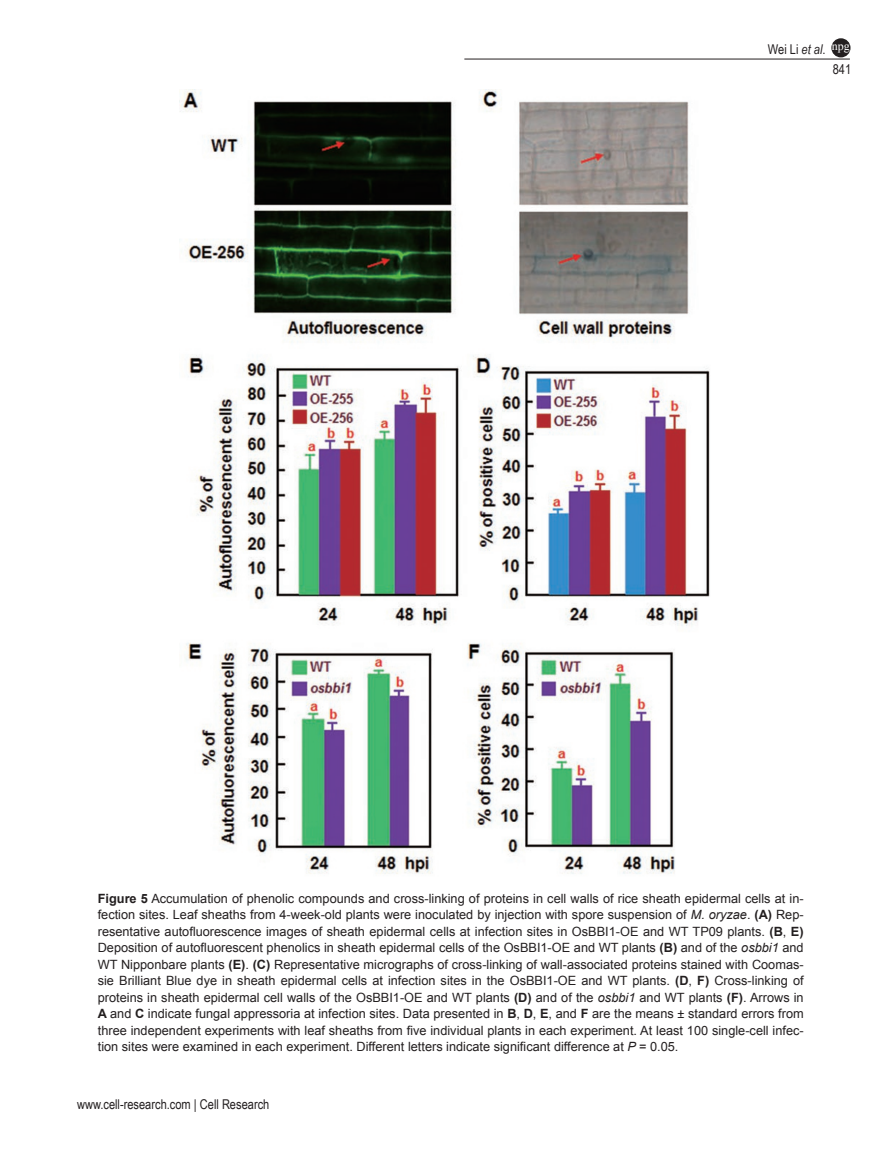
<style>
.page{position:relative;width:893px;height:1170px;background:#fff}
.page>*{position:absolute;margin:0;border:0;box-sizing:border-box;transform-origin:0 0}
.t1{font:13.5px "Arial Narrow";color:#231f20}
.t2{font:12.75px/16.5px "Arial MT2";color:#231f20}
.t3{font:12.75px/16.5px "Arial";color:#231f20}
.t4{font:12px "Times New Roman";color:#fff}
.s1{font-style:italic}
.s2{font-family:"Arial";font-weight:700}
.s3{font-family:"Arial";font-style:italic}
.s4{font-weight:700}
.s5{font-family:"Arial MT2"}
</style>
<div class="page">
<hr style="left:464px;top:59px;width:386px;height:1px;background:#231f20">
<div style="left:832px;top:39px;width:18px;height:18px;background:#231f20;border-radius:50%"></div>
<div style="left:831px;top:38px;width:19px;height:19px;border:2px solid #231f20;border-radius:50%"></div>
<img style="left:179px;top:89px;width:531px;height:785px">
<p class="t4" style="left:832px;top:38px;width:19px">npg</p>
<p class="t1" style="left:768px;top:40px;width:59px">Wei Li <span class="s1">et al</span>.</p>
<p class="t1" style="left:833px;top:59px;width:20px">841</p>
<p class="t2" style="left:98px;top:890px;width:707px"><span class="s2">Figure 5</span> Accumulation of phenolic compounds and cross-linking of proteins in cell walls of rice sheath epidermal cells at in&shy;fection sites. Leaf sheaths from 4-week-old plants were inoculated by injection with spore suspension of <span class="s3">M. oryzae</span>. <span class="s2">(A)</span> Rep-</p>
<p class="t3" style="left:98px;top:923px;width:707px">resentative autofluorescence images of sheath epidermal cells at infection sites in OsBBI1-OE and WT TP09 plants. <span class="s4">(B</span><span class="s5">,</span> <span class="s4">E)<br></span>Deposition of autofluorescent phenolics in sheath epidermal cells of the OsBBI1-OE and WT plants <span class="s4">(B)</span> <span class="s5">and of the</span> <span class="s1">osbbi1</span> <span class="s5">and</span></p>
<p class="t2" style="left:98px;top:956px;width:707px;text-align:justify">WT Nipponbare plants <span class="s2">(E)</span>. <span class="s2">(C)</span> Representative micrographs of cross-linking of wall-associated proteins stained with Coomas&shy;sie Brilliant Blue dye in sheath epidermal cells at infection sites in the OsBBI1-OE and WT plants. <span class="s2">(D</span>, <span class="s2">F)</span> Cross-linking of proteins in sheath epidermal cell walls of the OsBBI1-OE and WT plants <span class="s2">(D)</span> and of the <span class="s3">osbbi1</span> and WT plants <span class="s2">(F)</span>. Arrows in <span class="s2">A</span> and <span class="s2">C</span> indicate fungal appressoria at infection sites. Data presented in <span class="s2">B</span>, <span class="s2">D</span>, <span class="s2">E</span>, and <span class="s2">F</span> are the means ± standard errors from</p>
<p class="t3" style="left:98px;top:1022px;width:707px">three independent experiments with leaf sheaths from five individual plants in each experiment. At least 100 single-cell infec&shy;tion sites were examined in each experiment. Different letters indicate significant difference at <span class="s1">P</span> <span class="s5">= 0.05.</span></p>
<p class="t1" style="left:77px;top:1094px;width:194px">www.cell-research.com | Cell Research</p>
</div>
